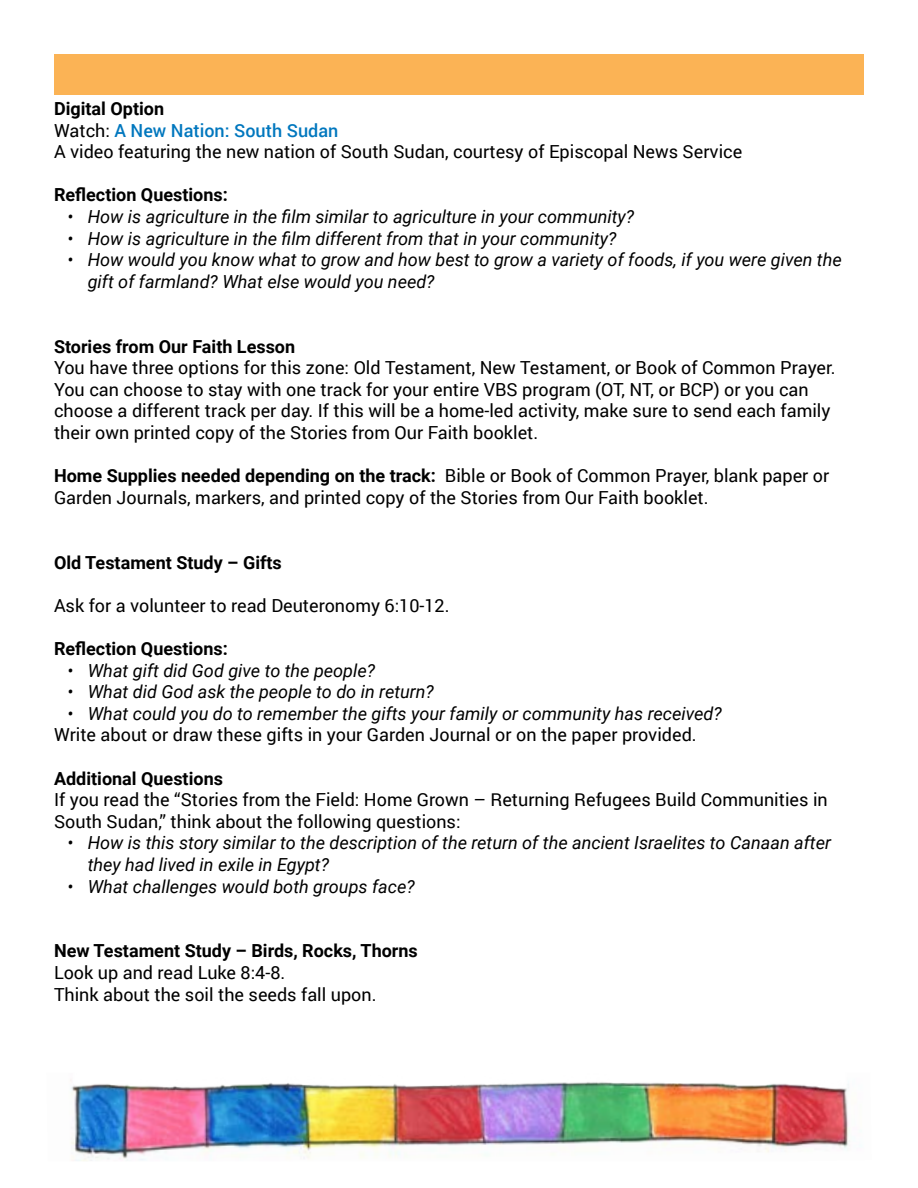
<style>
.page{position:relative;width:918px;height:1188px;background:#fff}
.page>*{position:absolute;margin:0;border:0;box-sizing:border-box;transform-origin:0 0}
.t1{font:18px/21.6px "Roboto";color:#000}
.t2{font:italic 18px/21.6px "Roboto";color:#000}
.t3{font:700 18px "Roboto";color:#000}
.s1{font-weight:700}
.s2{font-weight:500;color:#0077be}
</style>
<div class="page">
<div style="left:54px;top:54px;width:810px;height:40px;background:#fbb355"></div>
<img style="left:70px;top:1080px;width:779px;height:81px">
<p class="t1" style="left:54px;top:97px;width:690px"><span class="s1">Digital Option<br></span>Watch: <span class="s2">A New Nation: South Sudan<br></span>A video featuring the new nation of South Sudan, courtesy of Episcopal News Service</p>
<p class="t3" style="left:54px;top:182px;width:175px">Reflection Questions:</p>
<p class="t2" style="left:68px;top:205px;width:568px">• How is agriculture in the film similar to agriculture in your community?</p>
<p class="t2" style="left:68px;top:227px;width:551px">• How is agriculture in the film different from that in your community?</p>
<p class="t2" style="left:88px;top:248px;width:756px;text-indent:-20px">• How would you know what to grow and how best to grow a variety of foods, if you were given the gift of farmland? What else would you need?</p>
<p class="t3" style="left:54px;top:334px;width:243px">Stories from Our Faith Lesson</p>
<p class="t1" style="left:54px;top:356px;width:783px">You have three options for this zone: Old Testament, New Testament, or Book of Common Prayer.<br>You can choose to stay with one track for your entire VBS program (OT, NT, or BCP) or you can choose a different track per day. If this will be a home-led activity, make sure to send each family their own printed copy of the Stories from Our Faith booklet.</p>
<p class="t1" style="left:54px;top:464px;width:777px"><span class="s1">Home Supplies needed depending on the track:</span> Bible or Book of Common Prayer, blank paper or<br>Garden Journals, markers, and printed copy of the Stories from Our Faith booklet.</p>
<p class="t3" style="left:54px;top:550px;width:229px">Old Testament Study – Gifts</p>
<p class="t1" style="left:54px;top:594px;width:397px">Ask for a volunteer to read Deuteronomy 6:10-12.</p>
<p class="t3" style="left:54px;top:636px;width:175px">Reflection Questions:</p>
<p class="t2" style="left:68px;top:659px;width:309px">• What gift did God give to the people?</p>
<p class="t2" style="left:68px;top:680px;width:368px">• What did God ask the people to do in return?</p>
<p class="t2" style="left:68px;top:702px;width:656px">• What could you do to remember the gifts your family or community has received?</p>
<p class="t1" style="left:54px;top:724px;width:644px">Write about or draw these gifts in your Garden Journal or on the paper provided.</p>
<p class="t3" style="left:54px;top:766px;width:171px">Additional Questions</p>
<p class="t1" style="left:54px;top:788px;width:775px">If you read the “Stories from the Field: Home Grown – Returning Refugees Build Communities in<br>South Sudan,” think about the following questions:</p>
<p class="t2" style="left:88px;top:832px;width:745px;text-indent:-20px">• How is this story similar to the description of the return of the ancient Israelites to Canaan after they had lived in exile in Egypt?</p>
<p class="t2" style="left:68px;top:875px;width:349px">• What challenges would both groups face?</p>
<p class="t3" style="left:54px;top:938px;width:365px">New Testament Study – Birds, Rocks, Thorns</p>
<p class="t1" style="left:54px;top:961px;width:324px">Look up and read Luke 8:4-8.<br>Think about the soil the seeds fall upon.</p>
</div>
